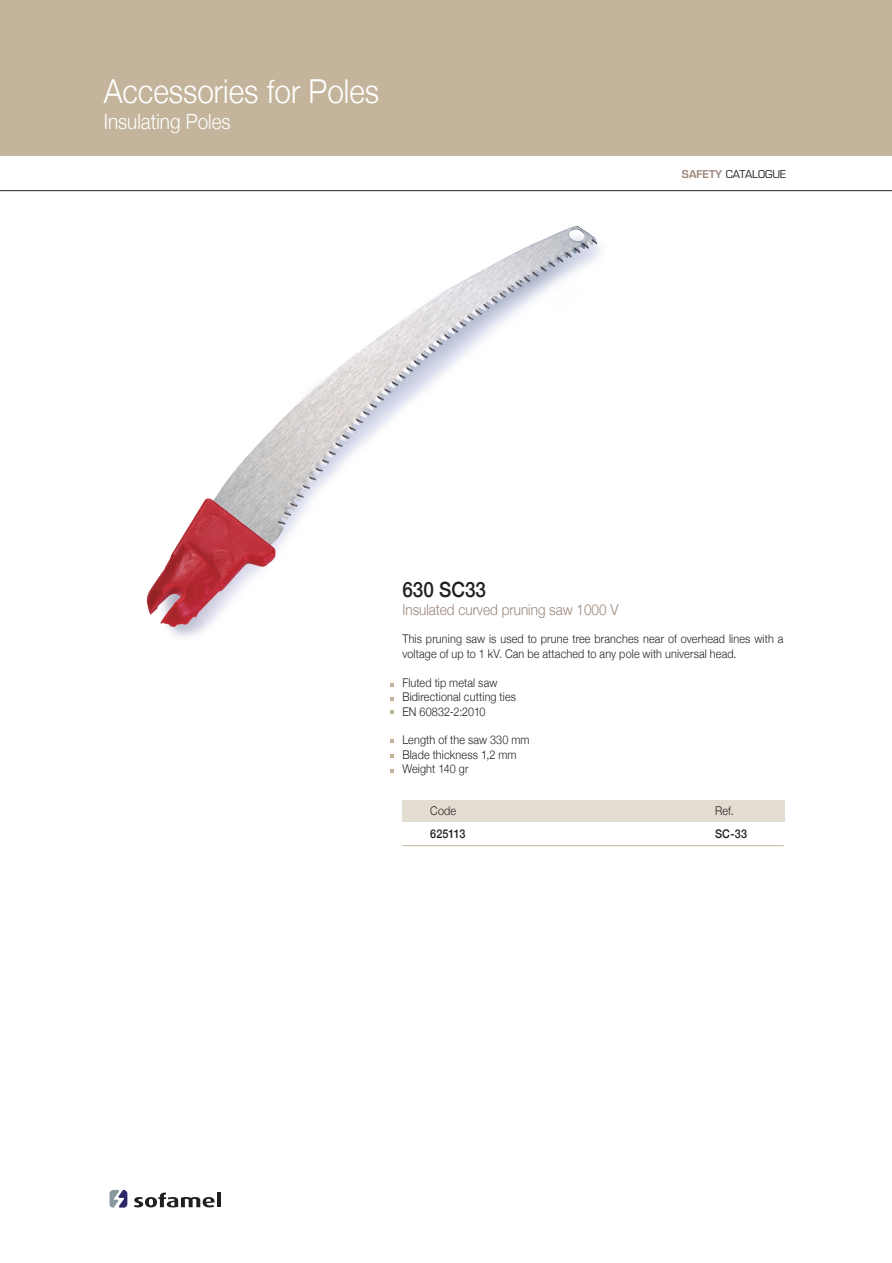
<style>
.page{position:relative;width:892px;height:1263px;background:#fff}
.page>*{position:absolute;margin:0;border:0;box-sizing:border-box;transform-origin:0 0}
.t1{font:300 33px "Helvetica Neue";color:#fff;scale:.9 1}
.t2{font:300 21px "Helvetica Neue";color:#fff;scale:.9 1}
.t3{font:500 21px "Helvetica Neue";color:#231f20;scale:.9 1}
.t4{font:300 15px "Helvetica Neue";color:#9b8679;scale:.9 1}
.t5{font:300 12px/14.4px "Helvetica Neue";letter-spacing:.015em;color:#231f20;scale:.9 1}
.t6{font:500 12px "Helvetica Neue";letter-spacing:.01em;color:#231f20;scale:.9 1}
.t7{font:10.5px "Eurostile";color:#231f20}
.s1{font-weight:600;color:#9b8679}
</style>
<div class="page">
<div style="left:0;top:0;width:891px;height:156px;background:#c3b49b"></div>
<hr style="left:0;top:190px;width:891px;height:1px;background:#231f20">
<div style="left:402px;top:800px;width:383px;height:21px;background:#e3dcd0"></div>
<hr style="left:402px;top:845px;width:381px;height:1px;background:#c3b49b">
<svg style="left:390px;top:683px;width:4px;height:3px"></svg>
<svg style="left:390px;top:697px;width:4px;height:3px"></svg>
<svg style="left:390px;top:710px;width:4px;height:3px"></svg>
<svg style="left:390px;top:739px;width:4px;height:3px"></svg>
<svg style="left:390px;top:754px;width:4px;height:3px"></svg>
<svg style="left:390px;top:769px;width:4px;height:3px"></svg>
<img style="left:105px;top:191px;width:529px;height:446px">
<svg style="left:134px;top:1192px;width:81px;height:15px"></svg>
<hr style="left:217px;top:1192px;width:4px;height:14px;background:#231f20">
<svg style="left:109px;top:1189px;width:18px;height:18px"></svg>
<h1 class="t1" style="left:104px;top:65px;width:307px">Accessories for Poles</h1>
<h2 class="t2" style="left:104px;top:104px;width:142px">Insulating Poles</h2>
<p class="t7" style="left:681px;top:168px;width:106px"><span class="s1">SAFETY</span> CATALOGUE</p>
<h2 class="t3" style="left:402px;top:572px;width:94px">630 SC33</h2>
<p class="t4" style="left:402px;top:597px;width:241px">Insulated curved pruning saw 1000 V</p>
<p class="t5" style="left:402px;top:631px;width:425px">This pruning saw is used to prune tree branches near of overhead lines with a voltage of up to 1 kV. Can be attached to any pole with universal head.</p>
<p class="t5" style="left:402px;top:674px;width:128px">Fluted tip metal saw<br>Bidirectional cutting ties<br>EN 60832-2:2010</p>
<p class="t5" style="left:402px;top:731px;width:143px">Length of the saw 330 mm<br>Blade thickness 1,2 mm<br>Weight 140 gr</p>
<p class="t5" style="left:430px;top:802px;width:30px">Code</p>
<p class="t6" style="left:430px;top:824px;width:40px">625113</p>
<p class="t6" style="left:715px;top:824px;width:37px">SC-33</p>
<p class="t5" style="left:715px;top:802px;width:22px">Ref.</p>
</div>
